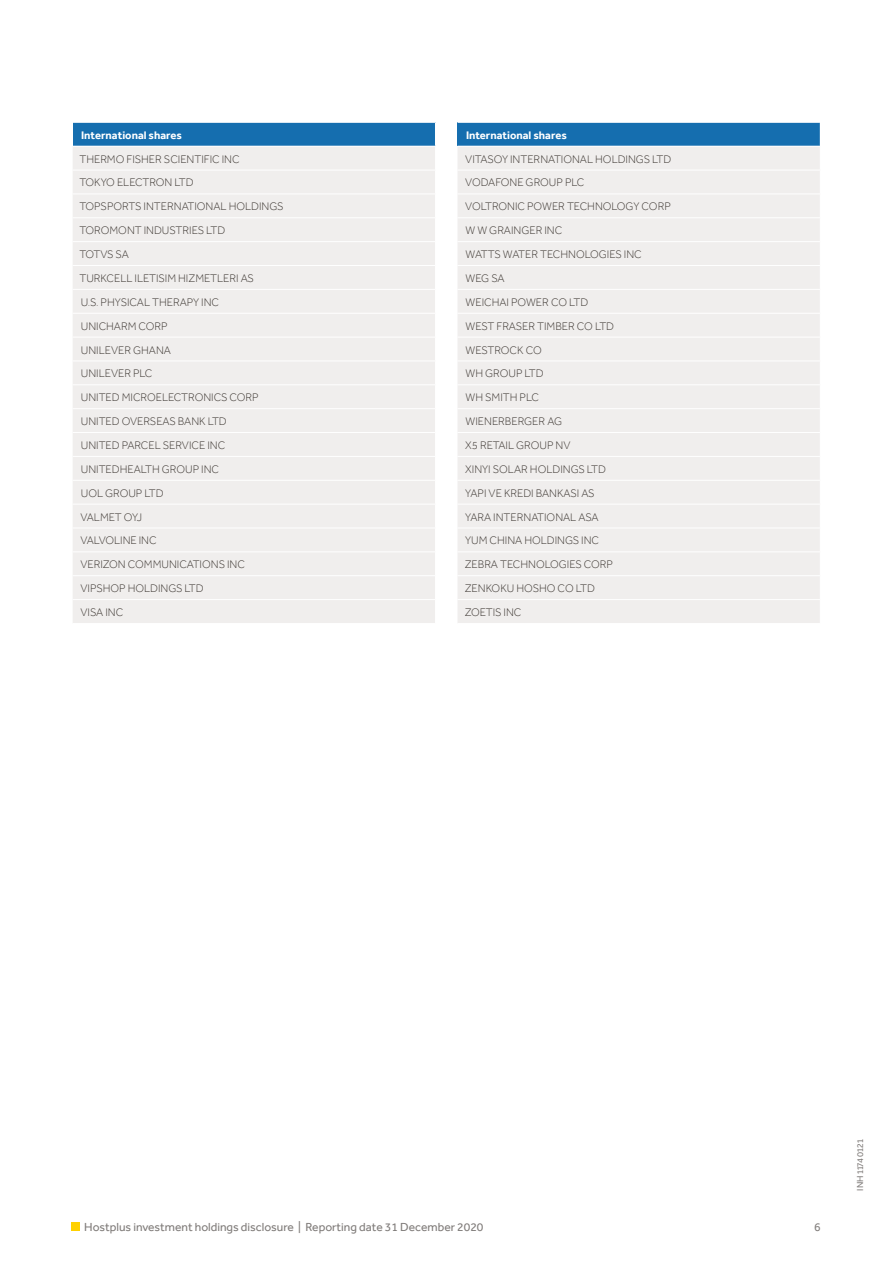
<style>
.page{position:relative;width:893px;height:1263px;background:#fff}
.page>*{position:absolute;margin:0;border:0;box-sizing:border-box;transform-origin:0 0}
.t1{font:12px "Effra";color:#807c7a}
.t2{font:300 11.25px/23.9px "Effra";color:#3d3732}
.t3{font:700 11.25px "Effra";color:#fff}
.t4{font:9px "Effra";color:#807c7a}
</style>
<div class="page">
<div style="left:71px;top:1222px;width:9px;height:9px;background:#ffd100"></div>
<div style="left:73px;top:122px;width:362px;height:24px;background:#156eaf"></div>
<div style="left:73px;top:147px;width:362px;height:476px;background:#f0eeed"></div>
<hr style="left:73px;top:122px;width:363px;height:1px;background:#fff">
<hr style="left:73px;top:170px;width:363px;height:1px;background:#fff">
<hr style="left:73px;top:194px;width:363px;height:1px;background:#fff">
<hr style="left:73px;top:217px;width:363px;height:1px;background:#fff">
<hr style="left:73px;top:241px;width:363px;height:1px;background:#fff">
<hr style="left:73px;top:265px;width:363px;height:1px;background:#fff">
<hr style="left:73px;top:289px;width:363px;height:1px;background:#fff">
<hr style="left:73px;top:313px;width:363px;height:1px;background:#fff">
<hr style="left:73px;top:337px;width:363px;height:1px;background:#fff">
<hr style="left:73px;top:361px;width:363px;height:1px;background:#fff">
<hr style="left:73px;top:384px;width:363px;height:1px;background:#fff">
<hr style="left:73px;top:408px;width:363px;height:1px;background:#fff">
<hr style="left:73px;top:432px;width:363px;height:1px;background:#fff">
<hr style="left:73px;top:456px;width:363px;height:1px;background:#fff">
<hr style="left:73px;top:480px;width:363px;height:1px;background:#fff">
<hr style="left:73px;top:504px;width:363px;height:1px;background:#fff">
<hr style="left:73px;top:528px;width:363px;height:1px;background:#fff">
<hr style="left:73px;top:551px;width:363px;height:1px;background:#fff">
<hr style="left:73px;top:575px;width:363px;height:1px;background:#fff">
<hr style="left:73px;top:599px;width:363px;height:1px;background:#fff">
<div style="left:457px;top:122px;width:363px;height:24px;background:#156eaf"></div>
<div style="left:458px;top:147px;width:362px;height:476px;background:#f0eeed"></div>
<hr style="left:457px;top:122px;width:364px;height:1px;background:#fff">
<hr style="left:457px;top:170px;width:364px;height:1px;background:#fff">
<hr style="left:457px;top:194px;width:364px;height:1px;background:#fff">
<hr style="left:457px;top:217px;width:364px;height:1px;background:#fff">
<hr style="left:457px;top:241px;width:364px;height:1px;background:#fff">
<hr style="left:457px;top:265px;width:364px;height:1px;background:#fff">
<hr style="left:457px;top:289px;width:364px;height:1px;background:#fff">
<hr style="left:457px;top:313px;width:364px;height:1px;background:#fff">
<hr style="left:457px;top:337px;width:364px;height:1px;background:#fff">
<hr style="left:457px;top:361px;width:364px;height:1px;background:#fff">
<hr style="left:457px;top:384px;width:364px;height:1px;background:#fff">
<hr style="left:457px;top:408px;width:364px;height:1px;background:#fff">
<hr style="left:457px;top:432px;width:364px;height:1px;background:#fff">
<hr style="left:457px;top:456px;width:364px;height:1px;background:#fff">
<hr style="left:457px;top:480px;width:364px;height:1px;background:#fff">
<hr style="left:457px;top:504px;width:364px;height:1px;background:#fff">
<hr style="left:457px;top:528px;width:364px;height:1px;background:#fff">
<hr style="left:457px;top:551px;width:364px;height:1px;background:#fff">
<hr style="left:457px;top:575px;width:364px;height:1px;background:#fff">
<hr style="left:457px;top:599px;width:364px;height:1px;background:#fff">
<p class="t3" style="left:81px;top:128px;width:102px">International shares</p>
<p class="t2" style="left:79px;top:147px;width:206px">THERMO FISHER SCIENTIFIC INC<br>TOKYO ELECTRON LTD<br>TOPSPORTS INTERNATIONAL HOLDINGS<br>TOROMONT INDUSTRIES LTD<br>TOTVS SA<br>TURKCELL ILETISIM HIZMETLERI AS<br>U.S. PHYSICAL THERAPY INC<br>UNICHARM CORP<br>UNILEVER GHANA<br>UNILEVER PLC<br>UNITED MICROELECTRONICS CORP<br>UNITED OVERSEAS BANK LTD<br>UNITED PARCEL SERVICE INC<br>UNITEDHEALTH GROUP INC<br>UOL GROUP LTD<br>VALMET OYJ<br>VALVOLINE INC<br>VERIZON COMMUNICATIONS INC<br>VIPSHOP HOLDINGS LTD<br>VISA INC</p>
<p class="t3" style="left:466px;top:128px;width:102px">International shares</p>
<p class="t2" style="left:465px;top:147px;width:208px">VITASOY INTERNATIONAL HOLDINGS LTD<br>VODAFONE GROUP PLC<br>VOLTRONIC POWER TECHNOLOGY CORP<br>W W GRAINGER INC<br>WATTS WATER TECHNOLOGIES INC<br>WEG SA<br>WEICHAI POWER CO LTD<br>WEST FRASER TIMBER CO LTD<br>WESTROCK CO<br>WH GROUP LTD<br>WH SMITH PLC<br>WIENERBERGER AG<br>X5 RETAIL GROUP NV<br>XINYI SOLAR HOLDINGS LTD<br>YAPI VE KREDI BANKASI AS<br>YARA INTERNATIONAL ASA<br>YUM CHINA HOLDINGS INC<br>ZEBRA TECHNOLOGIES CORP<br>ZENKOKU HOSHO CO LTD<br>ZOETIS INC</p>
<p class="t1" style="left:84px;top:1220px;width:401px">Hostplus investment holdings disclosure | Reporting date 31 December 2020</p>
<p class="t1" style="left:814px;top:1220px;width:8px">6</p>
<p class="t4" style="left:855px;top:1191px;width:53px;rotate:-90deg">INH 1174 0121</p>
</div>
